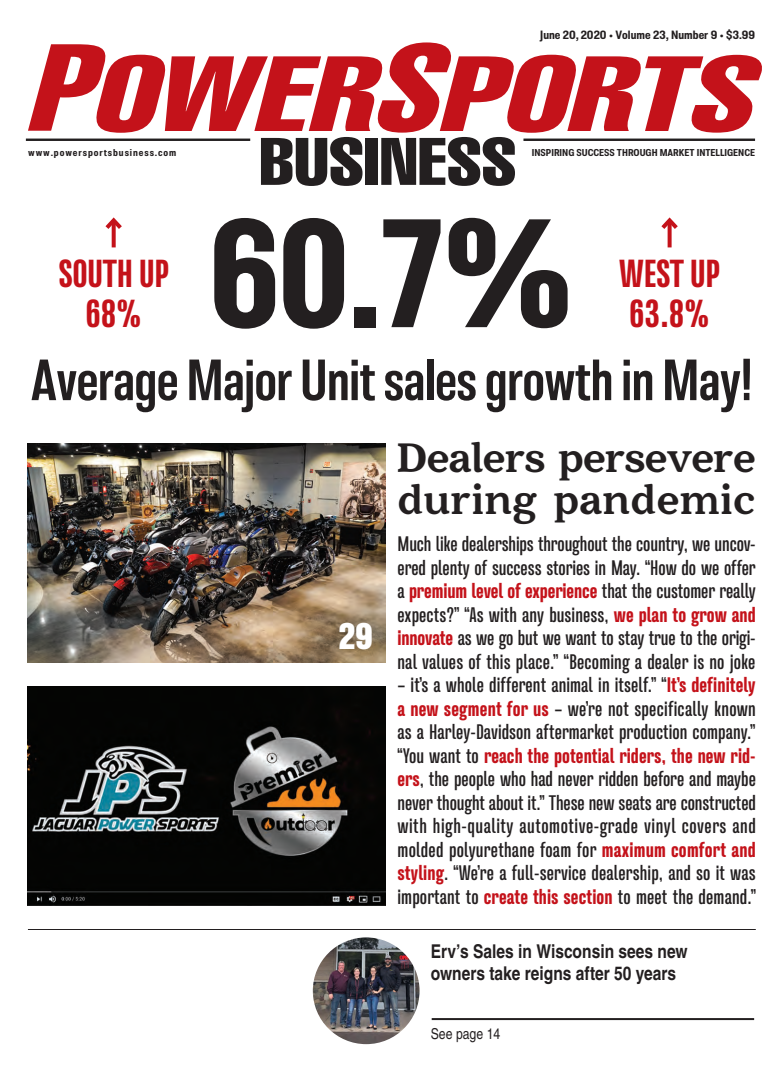
<style>
.page{position:relative;width:783px;height:1080px;background:#fff}
.page>*{position:absolute;margin:0;border:0;box-sizing:border-box;transform-origin:0 0}
.Headline_1_-_Sans{font:900 condensed 154px "Molde";color:#231f20}
.Headline_1_-_Sans-2{font:700 condensed 58px "Molde";letter-spacing:-.005em;color:#231f20}
.Headline_2_-_serif{font:900 46px/42px "Quincy CF";letter-spacing:-.03em;color:#231f20}
.Body_Copy{font:800 39px "Naratif Condensed";letter-spacing:-.005em;color:#c4121a}
.Hottest_Topics{font:800 condensed 37px "Molde";color:#fff}
.Body_Copy-2{font:700 21px/23.5px "Naratif Condensed";letter-spacing:.005em;color:#231f20;text-align:justify}
.t1{font:700 19px "Nimbus San Con L";color:#231f20}
.t2{font:15px "Nimbus San Con L";color:#231f20}
.t3{font:700 semi-condensed 12px "Molde";color:#231f20}
.t4{font:700 semi-condensed 10px "Molde";color:#231f20}
.t5{font:700 semi-condensed 10px "Molde";letter-spacing:.09em;color:#231f20}
.s1{font-weight:800;color:#c4121a}
</style>
<div class="page">
<hr style="left:26px;top:139px;width:224px;height:2px;background:#231f20">
<svg style="left:28px;top:42px;width:734px;height:144px"></svg>
<img style="left:313px;top:937px;width:107px;height:107px;border-radius:53px">
<hr style="left:432px;top:1018px;width:322px;height:2px;background:#231f20">
<hr style="left:28px;top:929px;width:728px;height:1px;background:#231f20">
<img style="left:27px;top:444px;width:358px;height:219px">
<img style="left:27px;top:686px;width:358px;height:220px">
<svg style="left:112px;top:233px;width:4px;height:14px"></svg>
<svg style="left:105px;top:217px;width:17px;height:16px"></svg>
<svg style="left:668px;top:233px;width:4px;height:14px"></svg>
<svg style="left:661px;top:217px;width:17px;height:16px"></svg>
<p class="t3" style="left:540px;top:27px;width:216px">June 20, 2020 • Volume 23, Number 9 • $3.99</p>
<p class="t5" style="left:28px;top:146px;width:150px">www.powersportsbusiness.com</p>
<p class="t4" style="left:532px;top:146px;width:225px">INSPIRING SUCCESS THROUGH MARKET INTELLIGENCE</p>
<p class="Headline_1_-_Sans" style="left:210px;top:176px;width:365px">60.7%</p>
<p class="Headline_1_-_Sans-2" style="left:31px;top:344px;width:724px">Average Major Unit sales growth in May!</p>
<p class="Body_Copy" style="left:58px;top:252px;width:112px">SOUTH UP</p>
<p class="Body_Copy" style="left:85px;top:292px;width:58px">68%</p>
<p class="Body_Copy" style="left:619px;top:252px;width:102px">WEST UP</p>
<p class="Body_Copy" style="left:629px;top:292px;width:82px">63.8%</p>
<p class="Hottest_Topics" style="left:339px;top:612px;width:35px">29</p>
<p class="Headline_2_-_serif" style="left:397px;top:438px;width:360px">Dealers persevere during pandemic</p>
<p class="Body_Copy-2" style="left:397px;top:532px;width:360px">Much like dealerships throughout the country, we uncov&shy;ered plenty of success stories in May. “How do we offer a <span class="s1">premium level of experience</span> that the customer really expects?” “As with any business, <span class="s1">we plan to grow and innovate</span> as we go but we want to stay true to the origi&shy;nal values of this place.” “Becoming a dealer is no joke</p>
<p class="Body_Copy-2" style="left:398px;top:673px;width:360px">— it’s a whole different animal in itself.” “<span class="s1">It’s definitely a new segment for us</span> — we’re not specifically known as a Harley-Davidson aftermarket production company.” “You want to <span class="s1">reach the potential riders, the new rid&shy;ers</span>, the people who had never ridden before and maybe never thought about it.” These new seats are constructed with high-quality automotive-grade vinyl covers and molded polyurethane foam for <span class="s1">maximum comfort and styling</span>. “We’re a full-service dealership, and so it was important to <span class="s1">create this section</span> to meet the demand.”</p>
<p class="t1" style="left:431px;top:937px;width:259px">Erv’s Sales in Wisconsin sees new</p>
<p class="t1" style="left:431px;top:960px;width:247px">owners take reigns after 50 years</p>
<p class="t2" style="left:431px;top:1022px;width:71px">See page 14</p>
</div>
